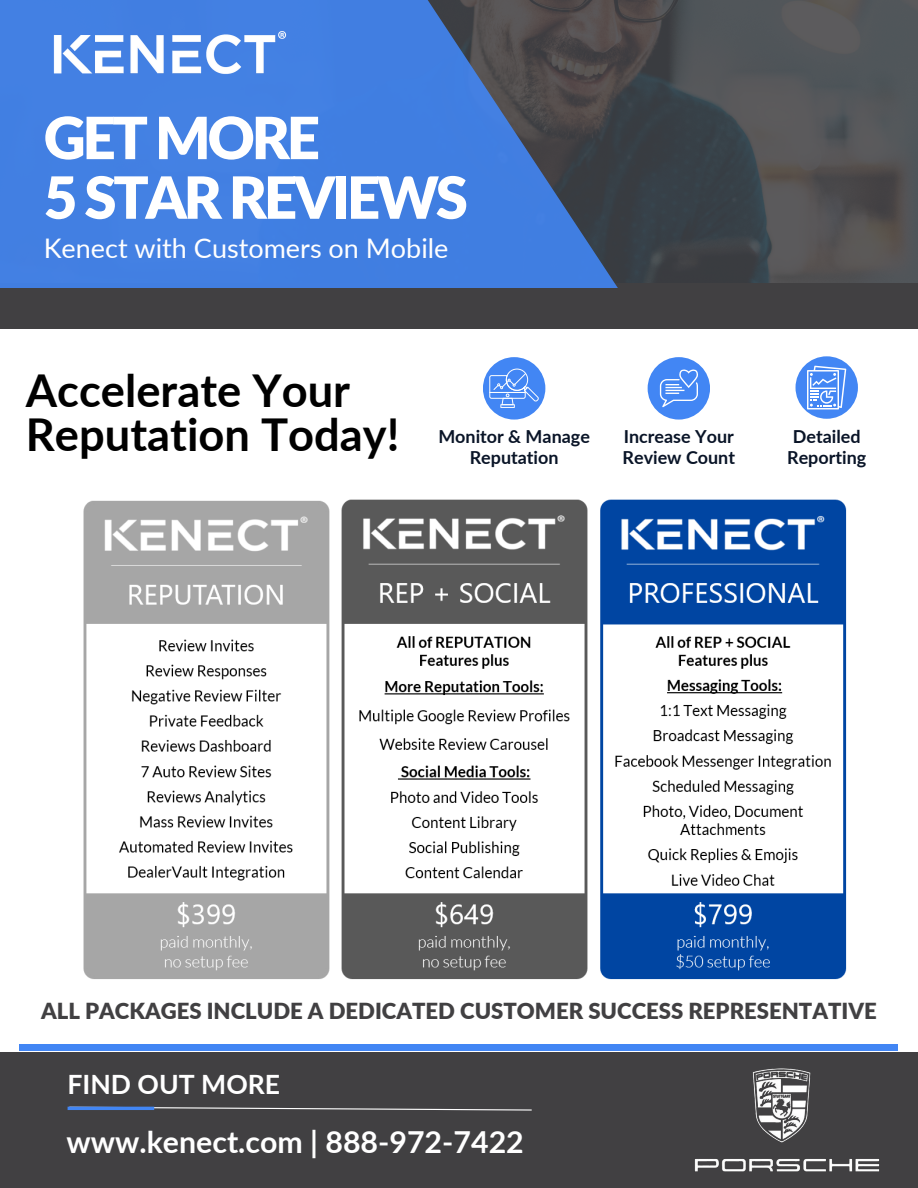
<style>
.page{position:relative;width:918px;height:1188px;background:#fff}
.page>*{position:absolute;margin:0;border:0;box-sizing:border-box;transform-origin:0 0}
.t1{font:900 58.2px "Lato";letter-spacing:-.055em;color:#fff}
.t2{font:700 45.3px/44.5px "Lato";color:#000}
.t3{font:700 30.3px "Lato";color:#fff}
.t4{font:27px "Lato";color:#fff}
.t5{font:700 26.55px "Lato";color:#fff}
.t6{font:900 22.05px "Lato";color:#414042}
.t7{font:700 18px/21.3px "Lato";color:#091427;text-align:center}
</style>
<div class="page">
<svg style="left:618px;top:0;width:300px;height:283px;background:#4a4d51"></svg>
<div style="left:0;top:283px;width:918px;height:46px;background:#414042"></div>
<svg style="left:0;top:0;width:618px;height:288px;background:#4275c8"></svg>
<div style="left:0;top:1052px;width:918px;height:136px;background:#414042"></div>
<div style="left:20px;top:1044px;width:878px;height:7px;background:#4286f4"></div>
<svg style="left:68px;top:1106px;width:464px;height:5px"></svg>
<hr style="left:68px;top:1107px;width:86px;height:3px;background:#4286f4">
<img style="left:32px;top:29px;width:277px;height:48px">
<div style="left:483px;top:357px;width:62px;height:63px;background:#4286f4;border-radius:50%"></div>
<svg style="left:500px;top:404px;width:15px;height:4px"></svg>
<svg style="left:489px;top:369px;width:50px;height:38px"></svg>
<div style="left:648px;top:357px;width:62px;height:63px;background:#4286f4;border-radius:50%"></div>
<svg style="left:660px;top:369px;width:38px;height:39px"></svg>
<div style="left:796px;top:356px;width:62px;height:63px;background:#4286f4;border-radius:50%"></div>
<svg style="left:807px;top:366px;width:40px;height:43px"></svg>
<img style="left:83px;top:499px;width:764px;height:481px">
<img style="left:694px;top:1068px;width:186px;height:104px">
<p class="t1" style="left:44px;top:102px;width:278px">GET MORE</p>
<p class="t1" style="left:44px;top:161px;width:426px">5 STAR REVIEWS</p>
<p class="t4" style="left:44px;top:231px;width:406px">Kenect with Customers on Mobile</p>
<p class="t2" style="left:26px;top:367px;width:375px">Accelerate Your<br>Reputation Today!</p>
<p class="t7" style="left:438px;top:425px;width:153px">Monitor &amp; Manage<br>Reputation</p>
<p class="t7" style="left:623px;top:425px;width:114px;text-align:left">Increase Your<br>Review Count</p>
<p class="t7" style="left:787px;top:425px;width:81px">Detailed<br>Reporting</p>
<p class="t6" style="left:41px;top:997px;width:837px">ALL PACKAGES INCLUDE A DEDICATED CUSTOMER SUCCESS REPRESENTATIVE</p>
<p class="t5" style="left:68px;top:1068px;width:214px">FIND OUT MORE</p>
<p class="t3" style="left:67px;top:1123px;width:459px">www.kenect.com | 888-972-7422</p>
</div>
